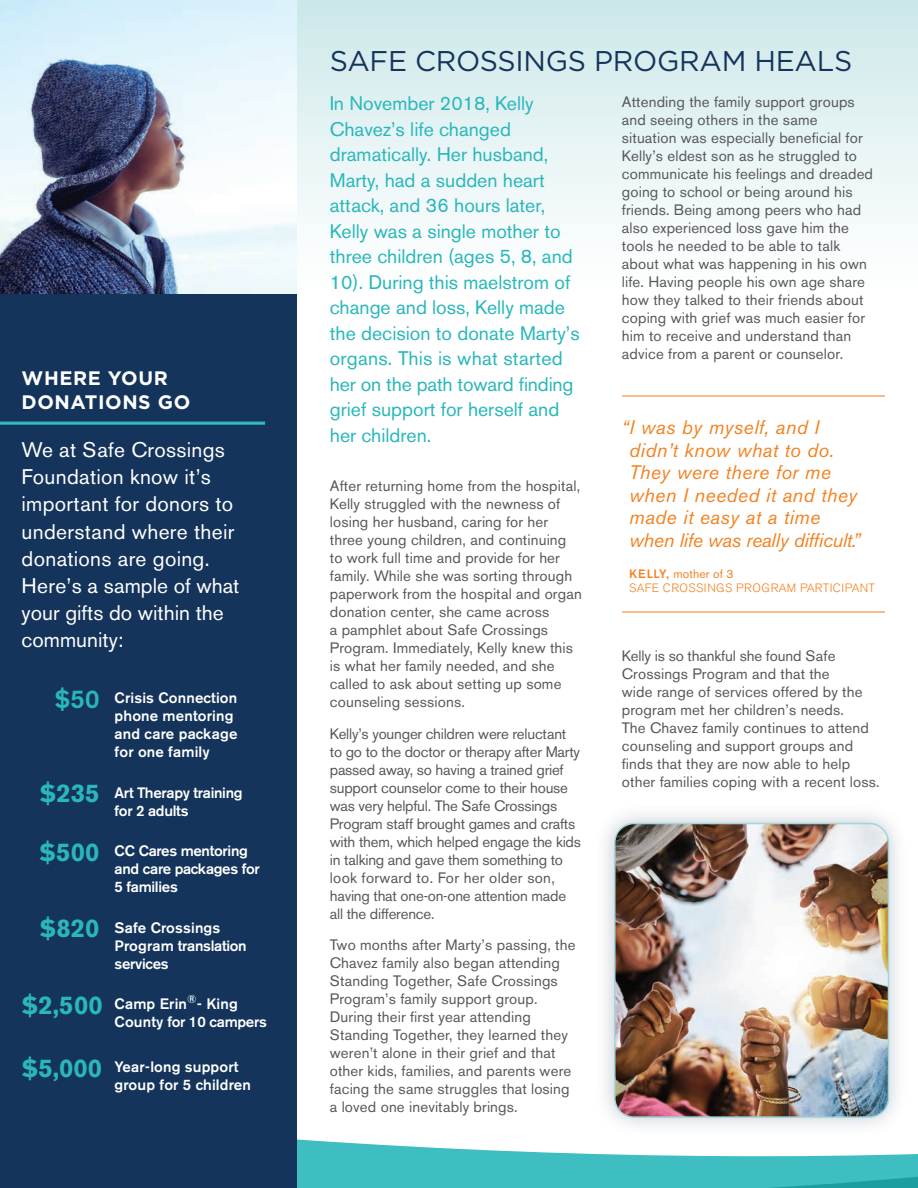
<style>
.page{position:relative;width:918px;height:1188px;background:#fff}
.page>*{position:absolute;margin:0;border:0;box-sizing:border-box;transform-origin:0 0}
.t1{font:28.5px "Gotham";letter-spacing:-.01em;color:#15345b}
.t2{font:21px/27px "Akzidenz Grotesk BE";letter-spacing:.015em;color:#fff}
.t3{font:19.5px/25.5px "Akzidenz Grotesk BE";color:#29b7bb}
.t4{font:italic 19.5px/22.5px "Akzidenz Grotesk BE";letter-spacing:.02em;color:#f28221}
.t5{font:700 19.5px/23.4px "Gotham";letter-spacing:.03em;color:#fff}
.t6{font:15px/18px "Akzidenz Grotesk BE";letter-spacing:.01em;color:#57585a}
.t7{font:15px/18px "Akzidenz Grotesk BE";letter-spacing:-.015em;color:#57585a}
.t8{font:500 15px/18px "Akzidenz Grotesk BE";letter-spacing:.01em;color:#fff}
.t9{font:500 15px/18px "Akzidenz Grotesk BE";letter-spacing:-.02em;color:#fff}
.t10{font:500 15px/18px "Akzidenz Grotesk BE";letter-spacing:-.015em;color:#fff}
.t11{font:300 12px/13.5px "Akzidenz Grotesk BE";letter-spacing:.04em;color:#f28221}
.s1{font-size:25.5px;color:#29b7bb}
.s2{font-weight:700;font-size:25.5px;color:#29b7bb}
.s3{font-weight:500}
.s4{font-weight:400}
</style>
<div class="page">
<div style="left:296px;top:0;width:622px;height:472px;background:linear-gradient(to bottom,#d5eced,#fff)"></div>
<svg style="left:296px;top:1010px;width:622px;height:178px"></svg>
<div style="left:0;top:0;width:296px;height:1188px;background:#15345b"></div>
<svg style="left:0;top:422px;width:265px;height:3px"></svg>
<img style="left:0;top:0;width:296px;height:293px">
<div style="left:594px;top:803px;width:315px;height:335px;background:#15345b;opacity:.26"></div>
<img style="left:615px;top:824px;width:273px;height:293px">
<div style="left:614px;top:823px;width:275px;height:295px;border:2px solid #a3d6d9;border-radius:19px"></div>
<hr style="left:622px;top:395px;width:262px;height:2px;background:#fabb85">
<hr style="left:622px;top:611px;width:262px;height:2px;background:#fabb85">
<h3 class="t5" style="left:22px;top:366px;width:170px">WHERE YOUR<br>DONATIONS GO</h3>
<h2 class="t2" style="left:22px;top:437px;width:219px">We at Safe Crossings<br>Foundation know it’s important for donors to understand where their donations are going.<br>Here’s a sample of what your gifts do within the community:</h2>
<p class="t8" style="left:115px;top:689px;width:124px;text-indent:-60px"><span class="s1">$50</span> Crisis Connection phone mentoring and care package for one family</p>
<p class="t9" style="left:115px;top:784px;width:130px;text-indent:-75px"><span class="s2">$235</span> Art Therapy training for 2 adults</p>
<p class="t9" style="left:115px;top:842px;width:147px;text-indent:-76px"><span class="s2">$500</span> CC Cares mentoring and care packages for<br>5 families</p>
<p class="t10" style="left:115px;top:919px;width:134px;text-indent:-75px"><span class="s2">$820</span> Safe Crossings<br>Program translation services</p>
<p class="t8" style="left:115px;top:995px;width:154px;text-indent:-93px"><span class="s2">$2,500</span> Camp Erin<sup>®</sup>- King<br>County for 10 campers</p>
<p class="t8" style="left:115px;top:1058px;width:138px;text-indent:-93px"><span class="s2">$5,000</span> Year-long support group for 5 children</p>
<h1 class="t1" style="left:330px;top:45px;width:524px">SAFE CROSSINGS PROGRAM HEALS</h1>
<p class="t3" style="left:330px;top:91px;width:251px">In November 2018, Kelly<br>Chavez’s life changed dramatically. Her husband,<br>Marty, had a sudden heart attack, and 36 hours later,<br>Kelly was a single mother to three children (ages 5, 8, and<br>10). During this maelstrom of change and loss, Kelly made the decision to donate Marty’s organs. This is what started her on the path toward finding grief support for herself and her children.</p>
<p class="t6" style="left:330px;top:477px;width:254px">After returning home from the hospital, Kelly struggled with the newness of losing her husband, caring for her three young children, and continuing to work full time and provide for her family. While she was sorting through paperwork from the hospital and organ donation center, she came across<br>a pamphlet about Safe Crossings Program. Immediately, Kelly knew this is what her family needed, and she called to ask about setting up some counseling sessions.</p>
<p class="t7" style="left:330px;top:725px;width:253px">Kelly’s younger children were reluctant to go to the doctor or therapy after Marty passed away, so having a trained grief support counselor come to their house was very helpful. The Safe Crossings Program staff brought games and crafts with them, which helped engage the kids in talking and gave them something to look forward to. For her older son, having that one-on-one attention made all the difference.</p>
<p class="t6" style="left:330px;top:936px;width:247px">Two months after Marty’s passing, the Chavez family also began attending Standing Together, Safe Crossings Program’s family support group.<br>During their first year attending Standing Together, they learned they weren’t alone in their grief and that other kids, families, and parents were facing the same struggles that losing a loved one inevitably brings.</p>
<p class="t6" style="left:622px;top:93px;width:253px">Attending the family support groups and seeing others in the same situation was especially beneficial for Kelly’s eldest son as he struggled to communicate his feelings and dreaded going to school or being around his friends. Being among peers who had also experienced loss gave him the tools he needed to be able to talk about what was happening in his own life. Having people his own age share how they talked to their friends about coping with grief was much easier for him to receive and understand than advice from a parent or counselor.</p>
<h3 class="t4" style="left:629px;top:416px;width:232px;text-indent:-7px">“I was by myself, and I didn’t know what to do.<br>They were there for me when I needed it and they made it easy at a time when life was really difficult.”</h3>
<p class="t11" style="left:629px;top:568px;width:247px"><span class="s3">KELLY,</span> <span class="s4">mother of 3<br></span>SAFE CROSSINGS PROGRAM PARTICIPANT</p>
<p class="t6" style="left:622px;top:646px;width:259px">Kelly is so thankful she found Safe Crossings Program and that the<br>wide range of services offered by the program met her children’s needs.<br>The Chavez family continues to attend counseling and support groups and finds that they are now able to help other families coping with a recent loss.</p>
</div>
